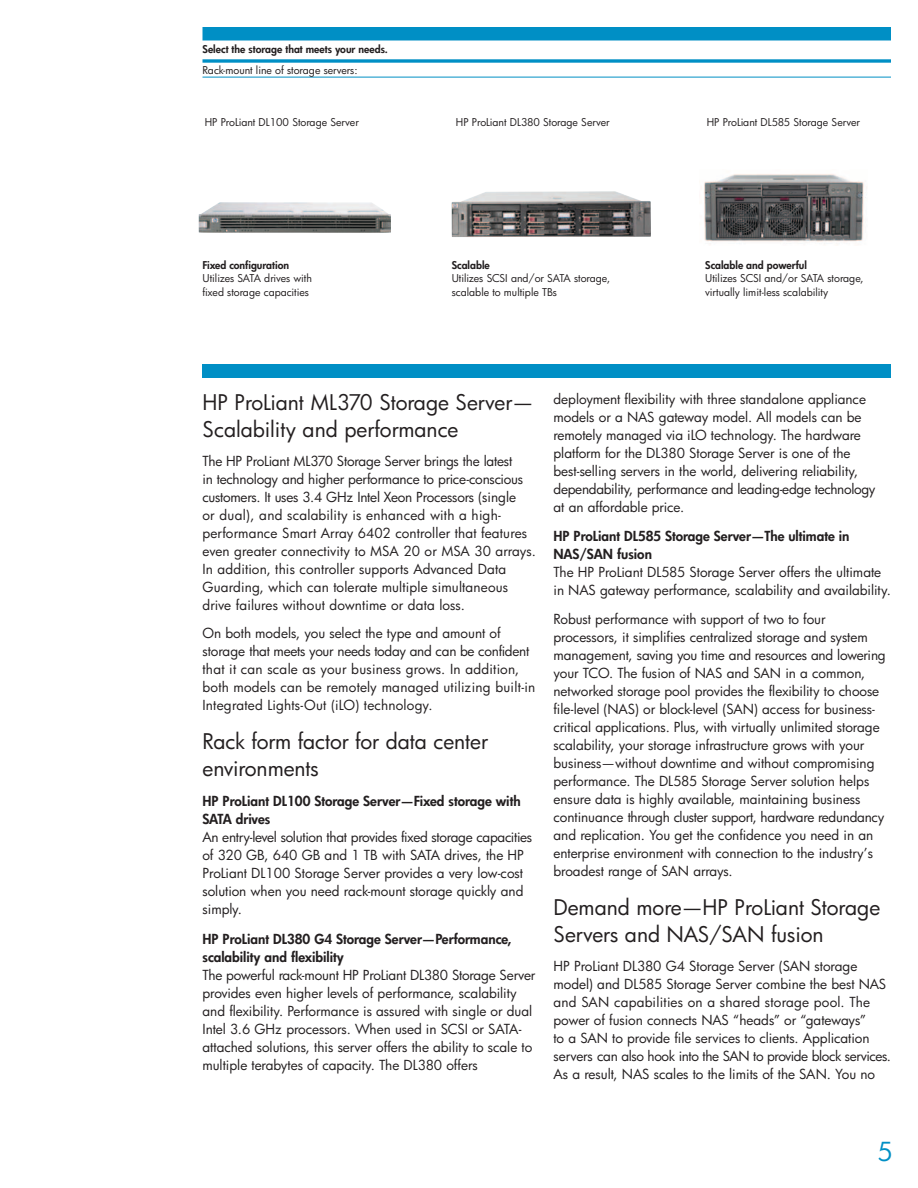
<style>
.page{position:relative;width:918px;height:1188px;background:#fff}
.page>*{position:absolute;margin:0;border:0;box-sizing:border-box;transform-origin:0 0}
.t1{font:25.5px "Futura";color:#008fc5}
.t2{font:21px/27px "Futura";color:#231f20}
.t3{font:13.5px/18px "Futura";color:#231f20}
.t4{font:800 13.5px/18px "Futura";color:#231f20}
.t5{font:10.5px/13.5px "Futura";color:#231f20}
.t6{font:800 10.5px "Futura";color:#231f20}
</style>
<div class="page">
<div style="left:202px;top:364px;width:689px;height:14px;background:#008fc5"></div>
<svg style="left:202px;top:59px;width:689px;height:4px;background:#27a0cd"></svg>
<hr style="left:202px;top:77px;width:689px;height:1px;background:#008fc5">
<div style="left:202px;top:27px;width:689px;height:13px;background:#008fc5"></div>
<img style="left:452px;top:191px;width:199px;height:46px">
<img style="left:199px;top:202px;width:192px;height:31px">
<img style="left:704px;top:174px;width:162px;height:70px">
<p class="t6" style="left:202px;top:44px;width:187px">Select the storage that meets your needs.</p>
<p class="t5" style="left:202px;top:64px;width:157px">Rack-mount line of storage servers:</p>
<p class="t5" style="left:205px;top:116px;width:156px">HP ProLiant DL100 Storage Server</p>
<p class="t5" style="left:456px;top:116px;width:155px">HP ProLiant DL380 Storage Server</p>
<p class="t5" style="left:707px;top:116px;width:155px">HP ProLiant DL585 Storage Server</p>
<p class="t6" style="left:202px;top:260px;width:88px">Fixed configuration</p>
<p class="t5" style="left:202px;top:272px;width:111px">Utilizes SATA drives with fixed storage capacities</p>
<p class="t6" style="left:452px;top:260px;width:40px">Scalable</p>
<p class="t5" style="left:452px;top:272px;width:160px">Utilizes SCSI and/or SATA storage, scalable to multiple TBs</p>
<p class="t6" style="left:705px;top:260px;width:103px">Scalable and powerful</p>
<p class="t5" style="left:705px;top:272px;width:160px">Utilizes SCSI and/or SATA storage, virtually limit-less scalability</p>
<h2 class="t2" style="left:202px;top:390px;width:332px">HP ProLiant ML370 Storage Server—<br>Scalability and performance</h2>
<p class="t3" style="left:202px;top:453px;width:335px">The HP ProLiant ML370 Storage Server brings the latest<br>in technology and higher performance to price-conscious customers. It uses 3.4 GHz Intel Xeon Processors (single<br>or dual), and scalability is enhanced with a high&shy;performance Smart Array 6402 controller that features even greater connectivity to MSA 20 or MSA 30 arrays.<br>In addition, this controller supports Advanced Data Guarding, which can tolerate multiple simultaneous drive failures without downtime or data loss.</p>
<p class="t3" style="left:202px;top:626px;width:334px">On both models, you select the type and amount of storage that meets your needs today and can be confident that it can scale as your business grows. In addition, both models can be remotely managed utilizing built-in Integrated Lights-Out (iLO) technology.</p>
<h2 class="t2" style="left:202px;top:730px;width:287px">Rack form factor for data center environments</h2>
<p class="t4" style="left:202px;top:793px;width:320px">HP ProLiant DL100 Storage Server—Fixed storage with<br>SATA drives</p>
<p class="t3" style="left:202px;top:829px;width:331px">An entry-level solution that provides fixed storage capacities of 320 GB, 640 GB and 1 TB with SATA drives, the HP ProLiant DL100 Storage Server provides a very low-cost solution when you need rack-mount storage quickly and simply.</p>
<p class="t4" style="left:202px;top:931px;width:311px">HP ProLiant DL380 G4 Storage Server—Performance, scalability and flexibility</p>
<p class="t3" style="left:202px;top:967px;width:334px">The powerful rack-mount HP ProLiant DL380 Storage Server provides even higher levels of performance, scalability and flexibility. Performance is assured with single or dual Intel 3.6 GHz processors. When used in SCSI or SATA&shy;attached solutions, this server offers the ability to scale to multiple terabytes of capacity. The DL380 offers</p>
<p class="t3" style="left:554px;top:391px;width:324px">deployment flexibility with three standalone appliance models or a NAS gateway model. All models can be remotely managed via iLO technology. The hardware platform for the DL380 Storage Server is one of the best-selling servers in the world, delivering reliability, dependability, performance and leading-edge technology at an affordable price.</p>
<p class="t4" style="left:554px;top:529px;width:297px">HP ProLiant DL585 Storage Server—The ultimate in<br>NAS/SAN fusion</p>
<p class="t3" style="left:554px;top:565px;width:339px">The HP ProLiant DL585 Storage Server offers the ultimate in NAS gateway performance, scalability and availability.</p>
<p class="t3" style="left:554px;top:611px;width:334px">Robust performance with support of two to four processors, it simplifies centralized storage and system management, saving you time and resources and lowering your TCO. The fusion of NAS and SAN in a common, networked storage pool provides the flexibility to choose file-level (NAS) or block-level (SAN) access for business&shy;critical applications. Plus, with virtually unlimited storage scalability, your storage infrastructure grows with your business—without downtime and without compromising performance. The DL585 Storage Server solution helps ensure data is highly available, maintaining business continuance through cluster support, hardware redundancy and replication. You get the confidence you need in an enterprise environment with connection to the industry’s broadest range of SAN arrays.</p>
<h2 class="t2" style="left:554px;top:896px;width:328px">Demand more—HP ProLiant Storage<br>Servers and NAS/SAN fusion</h2>
<p class="t3" style="left:554px;top:958px;width:339px">HP ProLiant DL380 G4 Storage Server (SAN storage model) and DL585 Storage Server combine the best NAS and SAN capabilities on a shared storage pool. The power of fusion connects NAS “heads” or “gateways”<br>to a SAN to provide file services to clients. Application servers can also hook into the SAN to provide block services.<br>As a result, NAS scales to the limits of the SAN. You no</p>
<h1 class="t1" style="left:878px;top:1140px;width:17px">5</h1>
</div>
